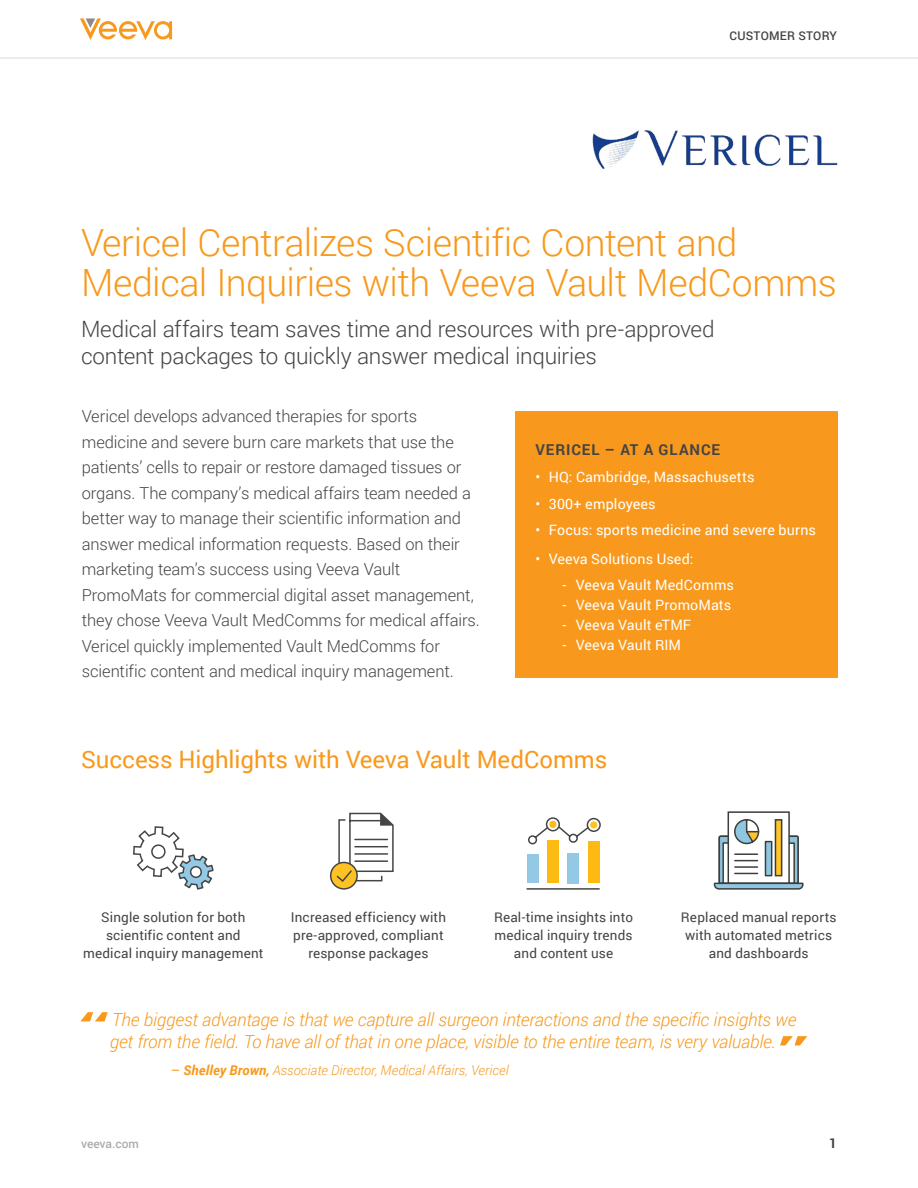
<style>
.page{position:relative;width:918px;height:1188px;background:#fff}
.page>*{position:absolute;margin:0;border:0;box-sizing:border-box;transform-origin:0 0}
.t1{font:300 37.5px/40.5px "Roboto";letter-spacing:-.015em;color:#f8991d}
.t2{font:24px "Roboto";letter-spacing:-.005em;color:#f8991d}
.t3{font:300 22.5px/27px "Roboto";letter-spacing:-.01em;color:#444}
.t4{font:italic 300 18px/22.5px "Roboto";letter-spacing:-.01em;color:#f8991d}
.t5{font:300 16.5px/25.5px "Roboto";letter-spacing:-.005em;color:#444}
.t6{font:700 15px "Roboto";letter-spacing:.06em;color:#444}
.t7{font:14.25px "Roboto";letter-spacing:.01em;color:#fff}
.t8{font:13.5px/18px "Roboto";letter-spacing:.01em;color:#444;text-align:center}
.t9{font:italic 300 13.5px "Roboto";letter-spacing:.01em;color:#f8991d}
.t10{font:700 13.5px "Roboto";color:#444}
.t11{font:500 12px "Roboto";letter-spacing:.02em;color:#444}
.t12{font:500 12px "Roboto";letter-spacing:-.005em;color:#afaaad}
.s1{font-weight:400;font-style:normal}
.s2{font-weight:700}
</style>
<div class="page">
<svg style="left:80px;top:18px;width:92px;height:22px"></svg>
<hr style="left:0;top:58px;width:918px;height:1px;background:#d9d9d9">
<img style="left:592px;top:130px;width:246px;height:39px">
<div style="left:515px;top:411px;width:323px;height:267px;background:#f8991d"></div>
<svg style="left:81px;top:1012px;width:27px;height:9px"></svg>
<svg style="left:780px;top:1036px;width:27px;height:9px"></svg>
<svg style="left:133px;top:826px;width:81px;height:64px"></svg>
<svg style="left:331px;top:862px;width:26px;height:27px"></svg>
<div style="left:330px;top:862px;width:28px;height:28px;border:2px solid #454545;border-radius:50%"></div>
<svg style="left:335px;top:812px;width:59px;height:71px"></svg>
<div style="left:549px;top:821px;width:8px;height:7px;background:#fcba12;border-radius:50%"></div>
<hr style="left:527px;top:888px;width:72px;height:2px;background:#454545">
<div style="left:527px;top:854px;width:11px;height:29px;background:#94c9e6"></div>
<div style="left:588px;top:841px;width:11px;height:42px;background:#fcba12"></div>
<div style="left:547px;top:841px;width:11px;height:42px;background:#fcba12"></div>
<div style="left:546px;top:817px;width:14px;height:14px;border:2px solid #454545;border-radius:50%"></div>
<div style="left:590px;top:821px;width:7px;height:8px;background:#ffc224;border-radius:50%"></div>
<div style="left:587px;top:818px;width:14px;height:14px;border:2px solid #454545;border-radius:50%"></div>
<div style="left:568px;top:853px;width:11px;height:30px;background:#94c9e6"></div>
<svg style="left:528px;top:825px;width:62px;height:20px"></svg>
<svg style="left:713px;top:811px;width:91px;height:79px"></svg>
<p class="t11" style="left:730px;top:27px;width:109px">CUSTOMER STORY</p>
<h1 class="t1" style="left:81px;top:221px;width:757px">Vericel Centralizes Scientific Content and<br>Medical Inquiries with Veeva Vault MedComms</h1>
<h3 class="t3" style="left:81px;top:315px;width:635px">Medical affairs team saves time and resources with pre-approved content packages to quickly answer medical inquiries</h3>
<p class="t5" style="left:82px;top:403px;width:400px">Vericel develops advanced therapies for sports medicine and severe burn care markets that use the patients’ cells to repair or restore damaged tissues or organs. The company’s medical affairs team needed a better way to manage their scientific information and answer medical information requests. Based on their marketing team’s success using Veeva Vault PromoMats for commercial digital asset management, they chose Veeva Vault MedComms for medical affairs.<br>Vericel quickly implemented Vault MedComms for scientific content and medical inquiry management.</p>
<p class="t6" style="left:535px;top:439px;width:186px">VERICEL – AT A GLANCE</p>
<p class="t7" style="left:535px;top:467px;width:221px">• HQ: Cambridge, Massachusetts</p>
<p class="t7" style="left:535px;top:494px;width:122px">• 300+ employees</p>
<p class="t7" style="left:535px;top:520px;width:282px">• Focus: sports medicine and severe burns</p>
<p class="t7" style="left:535px;top:549px;width:159px">• Veeva Solutions Used:</p>
<p class="t7" style="left:562px;top:575px;width:173px">- Veeva Vault MedComms</p>
<p class="t7" style="left:562px;top:595px;width:170px">- Veeva Vault PromoMats</p>
<p class="t7" style="left:562px;top:615px;width:130px">- Veeva Vault eTMF</p>
<p class="t7" style="left:562px;top:635px;width:120px">- Veeva Vault RIM</p>
<h2 class="t2" style="left:81px;top:743px;width:528px">Success Highlights with Veeva Vault MedComms</h2>
<p class="t8" style="left:83px;top:908px;width:182px">Single solution for both scientific content and medical inquiry management</p>
<p class="t8" style="left:291px;top:908px;width:157px">Increased efficiency with pre-approved, compliant response packages</p>
<p class="t8" style="left:494px;top:908px;width:140px">Real-time insights into medical inquiry trends and content use</p>
<p class="t8" style="left:681px;top:908px;width:157px">Replaced manual reports with automated metrics and dashboards</p>
<p class="t4" style="left:110px;top:1008px;width:688px">The biggest advantage is that we capture all surgeon interactions and the specific insights we get from the field. To have all of that in one place, visible to the entire team, is very valuable.</p>
<p class="t9" style="left:171px;top:1061px;width:340px"><span class="s1">–</span> <span class="s2">Shelley Brown,</span> Associate Director, Medical Affairs, Vericel</p>
<p class="t12" style="left:81px;top:1135px;width:60px">veeva.com</p>
<p class="t10" style="left:829px;top:1133px;width:9px">1</p>
</div>
